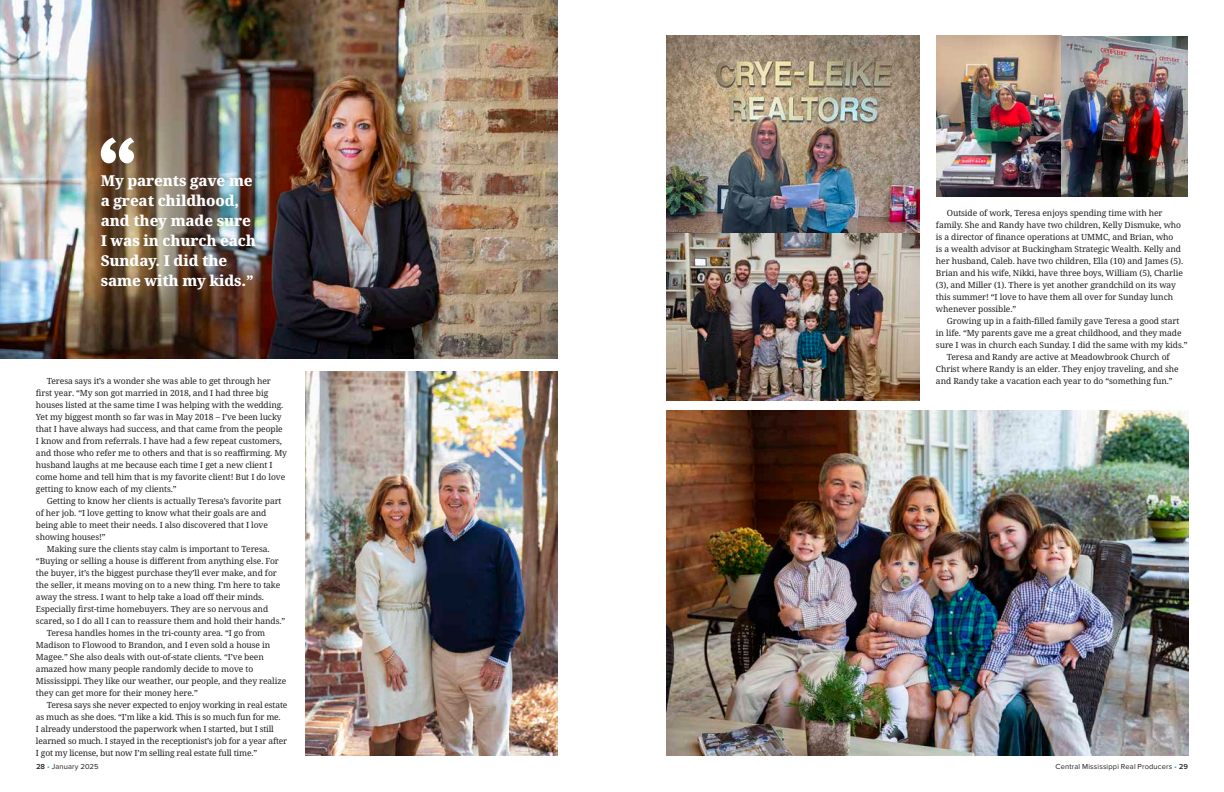
<style>
.page{position:relative;width:1224px;height:792px;background:#fff}
.page>*{position:absolute;margin:0;border:0;box-sizing:border-box;transform-origin:0 0}
.t1{font:800 15px/20px "Avrile Serif";letter-spacing:-.01em;color:#fff}
.t2{font:8.5px/12px "Avrile Serif";letter-spacing:-.01em;color:#231f20}
.t3{font:7.5px "Proxima Nova";letter-spacing:.02em;color:#231f20}
.s1{font-weight:600}
.s2{color:#19a8e0}
</style>
<div class="page">
<img style="left:0;top:0;width:558px;height:359px">
<img style="left:306px;top:371px;width:252px;height:385px">
<img style="left:666px;top:36px;width:253px;height:365px">
<img style="left:666px;top:411px;width:523px;height:345px">
<img style="left:936px;top:36px;width:252px;height:161px">
<svg style="left:101px;top:138px;width:33px;height:25px"></svg>
<h1 class="t1" style="left:101px;top:171px;width:157px">My parents gave me a great childhood, and they made sure<br>I was in church each<br>Sunday. I did the same with my kids.”</h1>
<p class="t2" style="left:36px;top:375px;width:253px;text-indent:11px">Teresa says it’s a wonder she was able to get through her first year. “My son got married in 2018, and I had three big houses listed at the same time I was helping with the wedding.<br>Yet my biggest month so far was in May 2018 – I’ve been lucky that I have always had success, and that came from the people I know and from referrals. I have had a few repeat customers, and those who refer me to others and that is so reaffirming. My husband laughs at me because each time I get a new client I come home and tell him that is my favorite client! But I do love getting to know each of my clients.”</p>
<p class="t2" style="left:36px;top:495px;width:247px;text-indent:11px">Getting to know her clients is actually Teresa’s favorite part of her job. “I love getting to know what their goals are and being able to meet their needs. I also discovered that I love showing houses!”</p>
<p class="t2" style="left:47px;top:543px;width:224px">Making sure the clients stay calm is important to Teresa.</p>
<p class="t2" style="left:36px;top:555px;width:244px">“Buying or selling a house is different from anything else. For</p>
<p class="t2" style="left:36px;top:567px;width:242px">the buyer, it’s the biggest purchase they’ll ever make, and for</p>
<p class="t2" style="left:36px;top:579px;width:246px">the seller, it means moving on to a new thing. I’m here to take</p>
<p class="t2" style="left:36px;top:591px;width:230px">away the stress. I want to help take a load off their minds.</p>
<p class="t2" style="left:36px;top:603px;width:234px">Especially first-time homebuyers. They are so nervous and</p>
<p class="t2" style="left:36px;top:615px;width:251px">scared, so I do all I can to reassure them and hold their hands.”</p>
<p class="t2" style="left:47px;top:627px;width:220px">Teresa handles homes in the tri-county area. “I go from</p>
<p class="t2" style="left:36px;top:639px;width:236px">Madison to Flowood to Brandon, and I even sold a house in</p>
<p class="t2" style="left:36px;top:651px;width:229px">Magee.” She also deals with out-of-state clients. “I’ve been</p>
<p class="t2" style="left:36px;top:663px;width:219px">amazed how many people randomly decide to move to</p>
<p class="t2" style="left:36px;top:675px;width:252px">Mississippi. They like our weather, our people, and they realize</p>
<p class="t2" style="left:36px;top:687px;width:163px">they can get more for their money here.”</p>
<p class="t2" style="left:47px;top:699px;width:242px">Teresa says she never expected to enjoy working in real estate</p>
<p class="t2" style="left:36px;top:711px;width:246px">as much as she does. “I’m like a kid. This is so much fun for me.</p>
<p class="t2" style="left:36px;top:723px;width:239px">I already understood the paperwork when I started, but I still</p>
<p class="t2" style="left:36px;top:735px;width:253px">learned so much. I stayed in the receptionist’s job for a year after</p>
<p class="t2" style="left:36px;top:747px;width:223px">I got my license, but now I’m selling real estate full time.”</p>
<p class="t2" style="left:936px;top:207px;width:249px;text-indent:11px">Outside of work, Teresa enjoys spending time with her family. She and Randy have two children, Kelly Dismuke, who is a director of finance operations at UMMC, and Brian, who<br>is a wealth advisor at Buckingham Strategic Wealth. Kelly and her husband, Caleb. have two children, Ella (10) and James (5).<br>Brian and his wife, Nikki, have three boys, William (5), Charlie (3), and Miller (1). There is yet another grandchild on its way this summer! “I love to have them all over for Sunday lunch whenever possible.”</p>
<p class="t2" style="left:947px;top:315px;width:234px">Growing up in a faith-filled family gave Teresa a good start</p>
<p class="t2" style="left:936px;top:327px;width:247px">in life. “My parents gave me a great childhood, and they made</p>
<p class="t2" style="left:936px;top:339px;width:253px">sure I was in church each Sunday. I did the same with my kids.”</p>
<p class="t2" style="left:947px;top:351px;width:224px">Teresa and Randy are active at Meadowbrook Church of</p>
<p class="t2" style="left:936px;top:363px;width:244px">Christ where Randy is an elder. They enjoy traveling, and she</p>
<p class="t2" style="left:936px;top:375px;width:238px">and Randy take a vacation each year to do “something fun.”</p>
<p class="t3" style="left:36px;top:762px;width:64px"><span class="s1">28</span> <span class="s2">•</span> January 2025</p>
<p class="t3" style="left:1056px;top:762px;width:134px">Central Mississippi Real Producers <span class="s2">•</span> <span class="s1">29</span></p>
</div>
